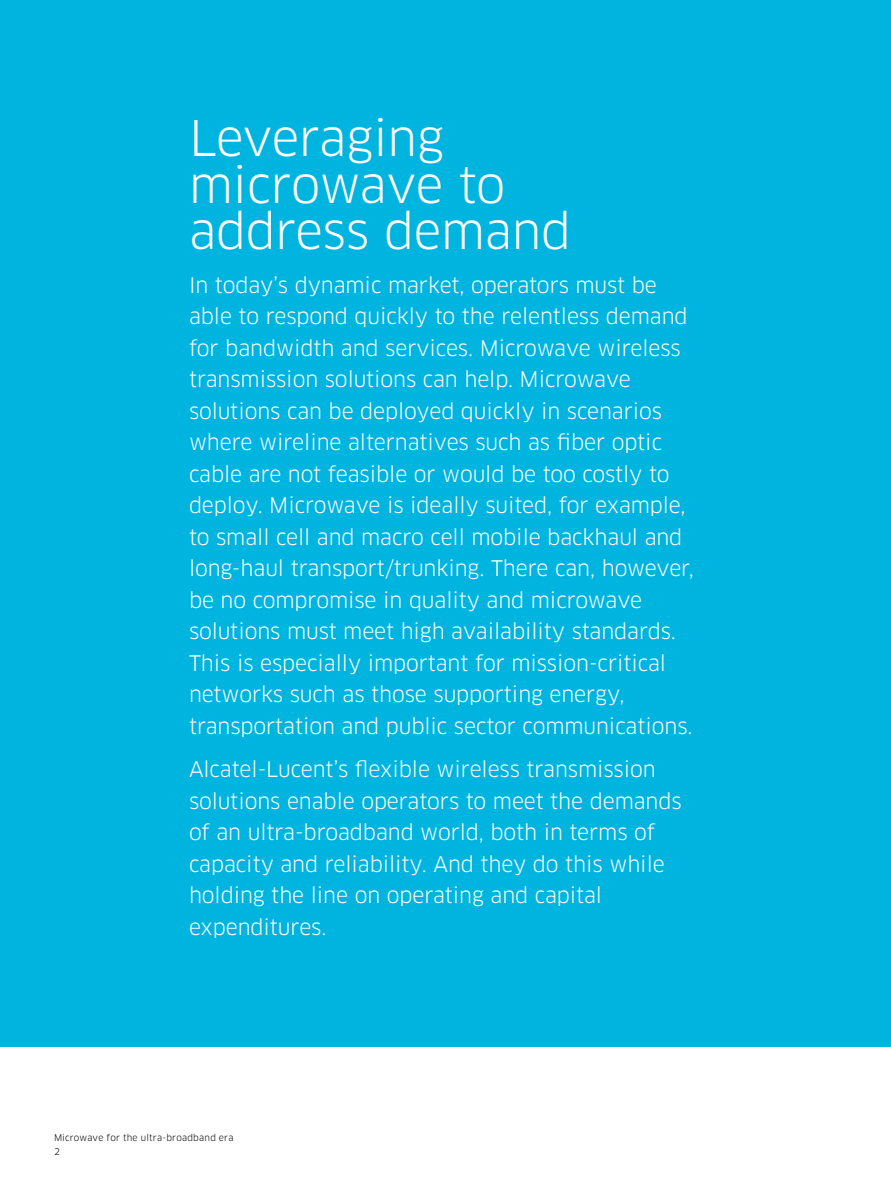
<style>
.page{position:relative;width:891px;height:1188px;background:#fff}
.page>*{position:absolute;margin:0;border:0;box-sizing:border-box;transform-origin:0 0}
.t1{font:48px/46.5px "Clan OT";letter-spacing:-.005em;color:#fff}
.t2{font:21px/31.5px "Clan OT";letter-spacing:-.005em;color:#fff}
.t3{font:9px/13.5px "Clan OT";letter-spacing:.02em;color:#000}
</style>
<div class="page">
<div style="left:0;top:0;width:891px;height:1046px;background:#00b4e0"></div>
<h1 class="t1" style="left:189px;top:115px;width:383px">Leveraging microwave to address demand</h1>
<p class="t2" style="left:189px;top:269px;width:506px">In today’s dynamic market, operators must be able to respond quickly to the relentless demand for bandwidth and services. Microwave wireless transmission solutions can help. Microwave solutions can be deployed quickly in scenarios where wireline alternatives such as fiber optic cable are not feasible or would be too costly to deploy. Microwave is ideally suited, for example, to small cell and macro cell mobile backhaul and long-haul transport/trunking. There can, however, be no compromise in quality and microwave solutions must meet high availability standards.<br>This is especially important for mission-critical networks such as those supporting energy, transportation and public sector communications.</p>
<p class="t2" style="left:189px;top:754px;width:494px">Alcatel-Lucent’s flexible wireless transmission solutions enable operators to meet the demands of an ultra-broadband world, both in terms of capacity and reliability. And they do this while holding the line on operating and capital expenditures.</p>
<p class="t3" style="left:54px;top:1131px;width:181px">Microwave for the ultra-broadband era<br>2</p>
</div>
